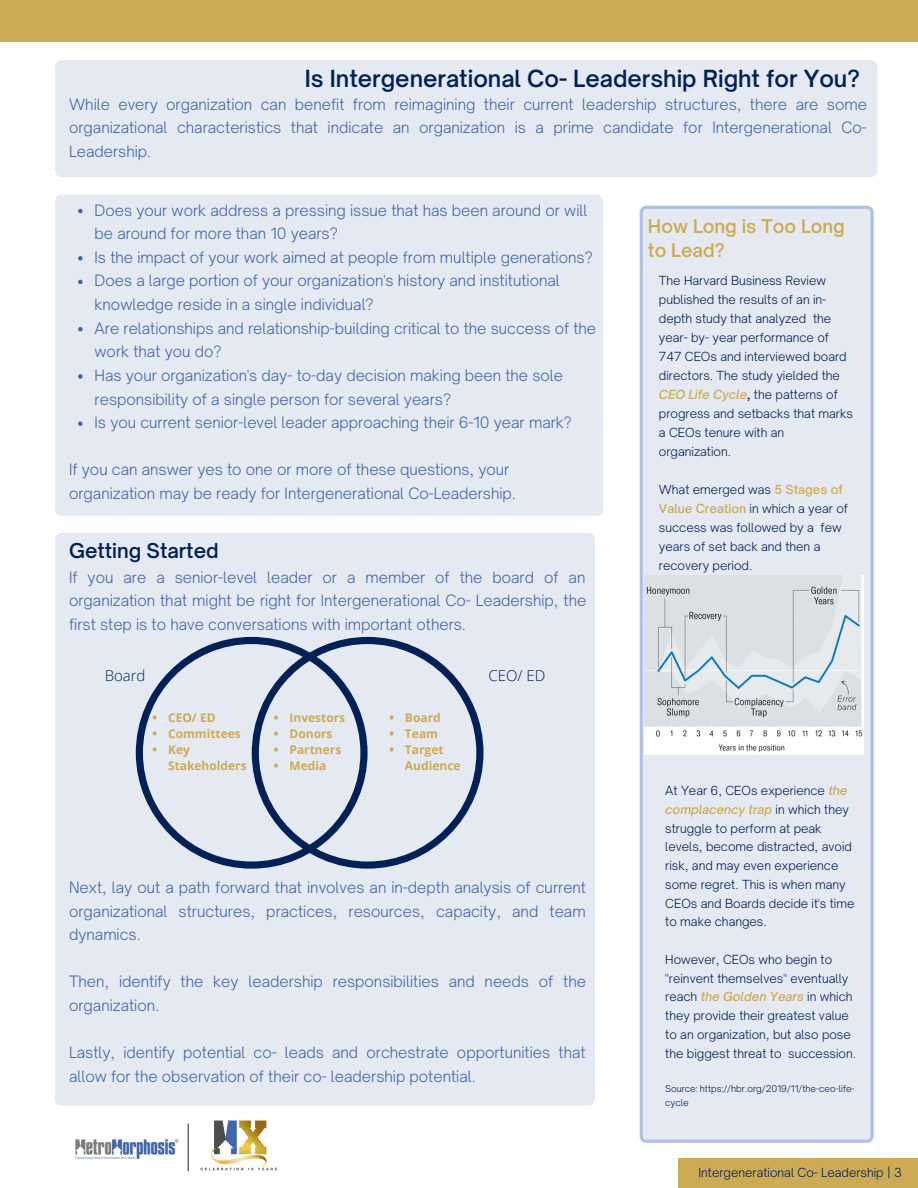
<style>
.page{position:relative;width:918px;height:1188px;background:#fff}
.page>*{position:absolute;margin:0;border:0;box-sizing:border-box;transform-origin:0 0}
.t1{font:600 22.5px "Open Sauce One";color:#002156}
.t2{font:600 19.5px "Open Sauce One";color:#002156}
.t3{font:600 18px/24.8px "Open Sauce One";color:#cdab54}
.t4{font:300 15px/23.7px "Open Sauce One";color:#4267a7}
.t5{font:300 15px "Open Sans";color:#002156}
.t6{font:300 12px/19px "Open Sauce One";color:#002156}
.t7{font:700 12px/16px "Open Sans";color:#cdab54}
.t8{font:300 9px/14.2px "Open Sauce One";color:#002156}
.s1{font-weight:500;font-style:italic;color:#cdab54}
.s2{font-weight:500}
.s3{font-weight:500;color:#cdab54}
</style>
<div class="page">
<div style="left:55px;top:60px;width:822px;height:117px;background:#e5e9f1"></div>
<div style="left:55px;top:194px;width:548px;height:322px;background:#e5e9f1"></div>
<div style="left:640px;top:206px;width:234px;height:937px;background:#e5e9f1"></div>
<img style="left:75px;top:1120px;width:203px;height:52px">
<div style="left:0;top:0;width:918px;height:42px;background:#cdab54"></div>
<div style="left:678px;top:1159px;width:239px;height:29px;background:#cdab54"></div>
<img style="left:644px;top:576px;width:220px;height:179px">
<div style="left:55px;top:533px;width:540px;height:573px;background:#e5e9f1"></div>
<svg style="left:78px;top:209px;width:5px;height:4px"></svg>
<svg style="left:78px;top:256px;width:5px;height:5px"></svg>
<svg style="left:78px;top:280px;width:5px;height:4px"></svg>
<svg style="left:78px;top:327px;width:5px;height:4px"></svg>
<svg style="left:78px;top:374px;width:5px;height:5px"></svg>
<svg style="left:78px;top:421px;width:5px;height:5px"></svg>
<svg style="left:136px;top:637px;width:116px;height:232px;background:#cfd6e2"></svg>
<svg style="left:252px;top:637px;width:232px;height:232px;background:#c4ccdb"></svg>
<svg style="left:390px;top:716px;width:4px;height:4px"></svg>
<svg style="left:390px;top:732px;width:4px;height:4px"></svg>
<svg style="left:390px;top:748px;width:4px;height:4px"></svg>
<svg style="left:153px;top:716px;width:4px;height:4px"></svg>
<svg style="left:153px;top:732px;width:4px;height:4px"></svg>
<svg style="left:153px;top:748px;width:4px;height:4px"></svg>
<svg style="left:274px;top:716px;width:4px;height:4px"></svg>
<svg style="left:274px;top:732px;width:4px;height:4px"></svg>
<svg style="left:274px;top:748px;width:4px;height:4px"></svg>
<svg style="left:274px;top:764px;width:4px;height:4px"></svg>
<h1 class="t1" style="left:305px;top:64px;width:557px">Is Intergenerational Co- Leadership Right for You?</h1>
<p class="t4" style="left:69px;top:92px;width:799px;text-align:justify">While every organization can benefit from reimagining their current leadership structures, there are some organizational characteristics that indicate an organization is a prime candidate for Intergenerational Co-Leadership.</p>
<p class="t4" style="left:95px;top:198px;width:503px">Does your work address a pressing issue that has been around or will be around for more than 10 years?<br>Is the impact of your work aimed at people from multiple generations?<br>Does a large portion of your organization's history and institutional knowledge reside in a single individual?<br>Are relationships and relationship-building critical to the success of the work that you do?<br>Has your organization's day- to-day decision making been the sole responsibility of a single person for several years?<br>Is you current senior-level leader approaching their 6-10 year mark?</p>
<p class="t4" style="left:69px;top:458px;width:449px">If you can answer yes to one or more of these questions, your organization may be ready for Intergenerational Co-Leadership.</p>
<h2 class="t2" style="left:69px;top:539px;width:151px">Getting Started</h2>
<p class="t4" style="left:69px;top:565px;width:519px;text-align:justify">If you are a senior-level leader or a member of the board of an organization that might be right for Intergenerational Co- Leadership, the first step is to have conversations with important others.</p>
<p class="t5" style="left:105px;top:665px;width:42px">Board</p>
<p class="t5" style="left:488px;top:665px;width:58px">CEO/ ED</p>
<p class="t7" style="left:405px;top:709px;width:57px">Board<br>Team<br>Target<br>Audience</p>
<p class="t7" style="left:168px;top:709px;width:80px">CEO/ ED<br>Committees<br>Key<br>Stakeholders</p>
<p class="t7" style="left:290px;top:709px;width:57px">Investors<br>Donors<br>Partners<br>Media</p>
<p class="t4" style="left:69px;top:875px;width:519px;text-align:justify">Next, lay out a path forward that involves an in-depth analysis of current organizational structures, practices, resources, capacity, and team dynamics.</p>
<p class="t4" style="left:69px;top:970px;width:518px">Then, identify the key leadership responsibilities and needs of the organization.</p>
<p class="t4" style="left:69px;top:1041px;width:518px">Lastly, identify potential co- leads and orchestrate opportunities that allow for the observation of their co- leadership potential.</p>
<p class="t3" style="left:648px;top:213px;width:198px">How Long is Too Long to Lead?</p>
<p class="t6" style="left:659px;top:271px;width:196px">The Harvard Business Review published the results of an in&shy;depth study that analyzed the year- by- year performance of<br>747 CEOs and interviewed board directors. The study yielded the<br><span class="s1">CEO Life Cycle</span><span class="s2">,</span> the patterns of progress and setbacks that marks a CEOs tenure with an organization.</p>
<p class="t6" style="left:659px;top:480px;width:191px">What emerged was <span class="s3">5 Stages of<br>Value Creation</span> in which a year of success was followed by a few years of set back and then a recovery period.</p>
<p class="t6" style="left:665px;top:781px;width:191px">At Year 6, CEOs experience <span class="s1">the complacency trap</span> in which they struggle to perform at peak levels, become distracted, avoid risk, and may even experience some regret. This is when many<br>CEOs and Boards decide it's time to make changes.</p>
<p class="t6" style="left:665px;top:950px;width:192px">However, CEOs who begin to "reinvent themselves" eventually reach <span class="s1">the Golden Years</span> in which they provide their greatest value to an organization, but also pose the biggest threat to succession.</p>
<p class="t8" style="left:665px;top:1082px;width:191px">Source: https://hbr.org/2019/11/the-ceo-life&shy;cycle</p>
<p class="t6" style="left:698px;top:1163px;width:205px">Intergenerational Co- Leadership | 3</p>
</div>
